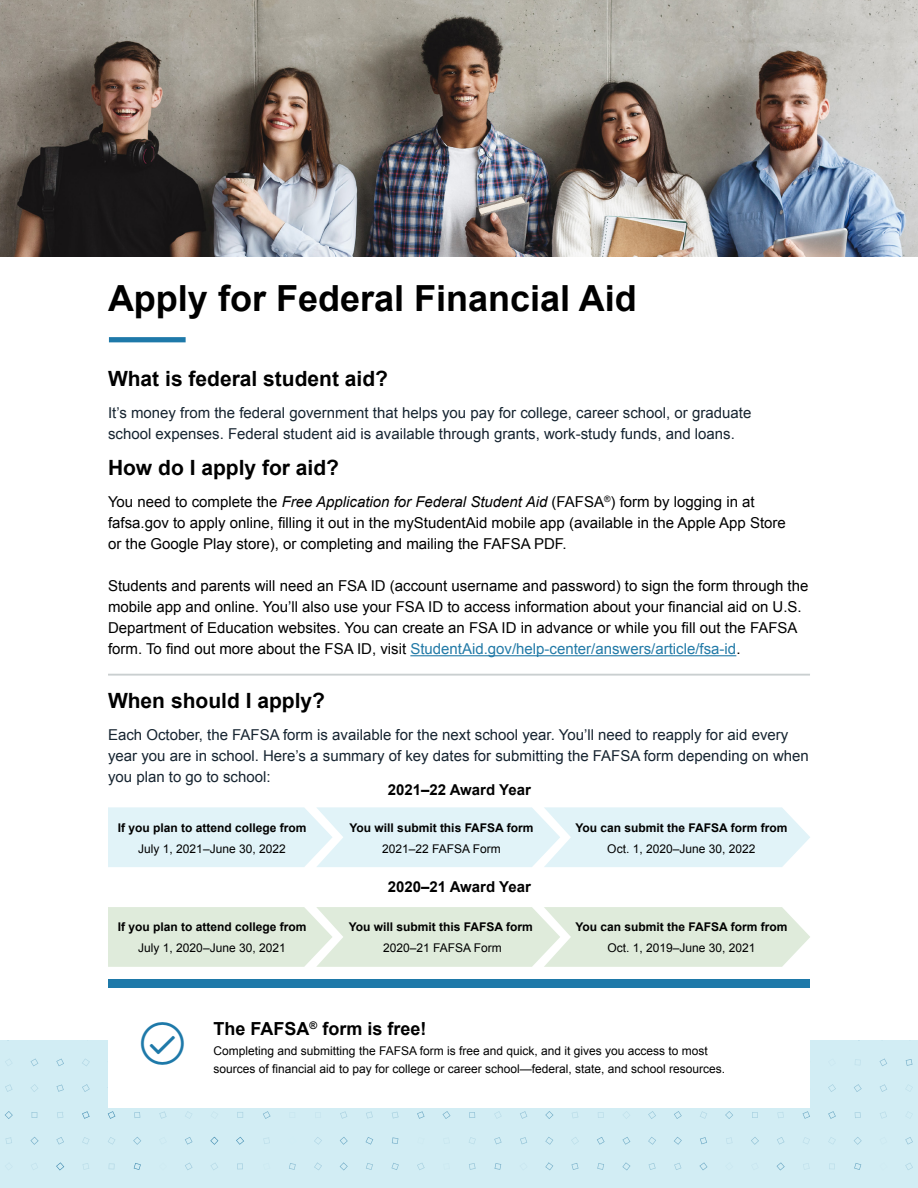
<style>
.page{position:relative;width:918px;height:1188px;background:#fff}
.page>*{position:absolute;margin:0;border:0;box-sizing:border-box;transform-origin:0 0}
.t1{font:300 44.1px "Font Awesome 5 Pro";color:#1e79a9}
.t2{font:700 36px "Arial";color:#000}
.t3{font:700 21px "Arial";color:#000}
.t4{font:700 18px "Arial";color:#000}
.t5{font:15px/21px "Arial";color:#000}
.t6{font:15px/21px "Arial";color:#162430}
.t7{font:700 15px "Arial";color:#000}
.t8{font:700 12px/21px "Arial";color:#000;text-align:center}
.t9{font:12px/18px "Arial";color:#000}
.s1{font-style:italic}
.s2{color:#227aa7}
.s3{font-weight:400}
</style>
<div class="page">
<hr style="left:410px;top:655px;width:326px;height:1px;background:#227aa7">
<div style="left:560px;top:907px;width:250px;height:60px;background:#dfebdb"></div>
<div style="left:108px;top:907px;width:452px;height:60px;background:#dfebdb"></div>
<div style="left:0;top:1041px;width:918px;height:59px;background:#d2edf4"></div>
<svg style="left:828px;top:1084px;width:8px;height:8px"></svg>
<svg style="left:854px;top:1084px;width:8px;height:8px"></svg>
<svg style="left:880px;top:1084px;width:7px;height:8px"></svg>
<svg style="left:880px;top:1059px;width:7px;height:7px"></svg>
<svg style="left:906px;top:1059px;width:7px;height:7px"></svg>
<svg style="left:5px;top:1084px;width:8px;height:8px"></svg>
<svg style="left:31px;top:1084px;width:7px;height:8px"></svg>
<svg style="left:57px;top:1085px;width:7px;height:7px"></svg>
<svg style="left:82px;top:1084px;width:8px;height:8px"></svg>
<svg style="left:31px;top:1058px;width:7px;height:8px"></svg>
<svg style="left:56px;top:1059px;width:8px;height:7px"></svg>
<svg style="left:82px;top:1058px;width:8px;height:8px"></svg>
<div style="left:0;top:1100px;width:918px;height:88px;background:#d2edf4"></div>
<svg style="left:289px;top:1163px;width:7px;height:7px"></svg>
<svg style="left:314px;top:1162px;width:8px;height:8px"></svg>
<svg style="left:340px;top:1162px;width:8px;height:8px"></svg>
<svg style="left:366px;top:1163px;width:7px;height:7px"></svg>
<svg style="left:392px;top:1163px;width:7px;height:7px"></svg>
<svg style="left:417px;top:1163px;width:8px;height:7px"></svg>
<svg style="left:469px;top:1163px;width:7px;height:7px"></svg>
<svg style="left:495px;top:1163px;width:6px;height:7px"></svg>
<svg style="left:545px;top:1162px;width:8px;height:8px"></svg>
<svg style="left:571px;top:1163px;width:8px;height:7px"></svg>
<svg style="left:597px;top:1163px;width:7px;height:7px"></svg>
<svg style="left:622px;top:1162px;width:8px;height:8px"></svg>
<svg style="left:649px;top:1163px;width:7px;height:7px"></svg>
<svg style="left:674px;top:1163px;width:7px;height:7px"></svg>
<svg style="left:699px;top:1162px;width:8px;height:8px"></svg>
<svg style="left:777px;top:1162px;width:8px;height:8px"></svg>
<svg style="left:803px;top:1163px;width:7px;height:7px"></svg>
<svg style="left:829px;top:1163px;width:6px;height:6px"></svg>
<svg style="left:854px;top:1163px;width:7px;height:7px"></svg>
<svg style="left:905px;top:1163px;width:8px;height:7px"></svg>
<svg style="left:263px;top:1137px;width:7px;height:7px"></svg>
<svg style="left:314px;top:1137px;width:8px;height:8px"></svg>
<svg style="left:340px;top:1137px;width:8px;height:8px"></svg>
<svg style="left:366px;top:1137px;width:7px;height:8px"></svg>
<svg style="left:392px;top:1137px;width:6px;height:7px"></svg>
<svg style="left:469px;top:1137px;width:7px;height:7px"></svg>
<svg style="left:494px;top:1137px;width:8px;height:7px"></svg>
<svg style="left:520px;top:1137px;width:7px;height:7px"></svg>
<svg style="left:545px;top:1137px;width:8px;height:8px"></svg>
<svg style="left:571px;top:1137px;width:8px;height:8px"></svg>
<svg style="left:597px;top:1137px;width:8px;height:8px"></svg>
<svg style="left:622px;top:1137px;width:8px;height:8px"></svg>
<svg style="left:648px;top:1137px;width:8px;height:8px"></svg>
<svg style="left:674px;top:1137px;width:8px;height:8px"></svg>
<svg style="left:700px;top:1137px;width:7px;height:7px"></svg>
<svg style="left:726px;top:1137px;width:7px;height:7px"></svg>
<svg style="left:751px;top:1137px;width:8px;height:8px"></svg>
<svg style="left:777px;top:1137px;width:7px;height:8px"></svg>
<svg style="left:803px;top:1137px;width:7px;height:7px"></svg>
<svg style="left:828px;top:1137px;width:8px;height:7px"></svg>
<svg style="left:854px;top:1137px;width:8px;height:8px"></svg>
<svg style="left:905px;top:1137px;width:8px;height:8px"></svg>
<svg style="left:263px;top:1111px;width:8px;height:8px"></svg>
<svg style="left:340px;top:1111px;width:7px;height:8px"></svg>
<svg style="left:366px;top:1112px;width:7px;height:7px"></svg>
<svg style="left:392px;top:1112px;width:7px;height:6px"></svg>
<svg style="left:417px;top:1111px;width:8px;height:8px"></svg>
<svg style="left:443px;top:1111px;width:7px;height:8px"></svg>
<svg style="left:469px;top:1112px;width:6px;height:6px"></svg>
<svg style="left:494px;top:1111px;width:7px;height:8px"></svg>
<svg style="left:520px;top:1111px;width:7px;height:8px"></svg>
<svg style="left:545px;top:1111px;width:8px;height:8px"></svg>
<svg style="left:572px;top:1112px;width:6px;height:6px"></svg>
<svg style="left:598px;top:1112px;width:6px;height:6px"></svg>
<svg style="left:623px;top:1111px;width:7px;height:8px"></svg>
<svg style="left:648px;top:1111px;width:8px;height:8px"></svg>
<svg style="left:674px;top:1111px;width:8px;height:8px"></svg>
<svg style="left:700px;top:1111px;width:7px;height:8px"></svg>
<svg style="left:725px;top:1111px;width:8px;height:8px"></svg>
<svg style="left:752px;top:1112px;width:6px;height:6px"></svg>
<svg style="left:777px;top:1112px;width:7px;height:6px"></svg>
<svg style="left:803px;top:1111px;width:7px;height:8px"></svg>
<svg style="left:828px;top:1111px;width:8px;height:8px"></svg>
<svg style="left:855px;top:1112px;width:6px;height:6px"></svg>
<svg style="left:880px;top:1111px;width:7px;height:8px"></svg>
<svg style="left:56px;top:1162px;width:8px;height:8px"></svg>
<svg style="left:83px;top:1163px;width:6px;height:7px"></svg>
<svg style="left:109px;top:1163px;width:6px;height:6px"></svg>
<svg style="left:134px;top:1163px;width:7px;height:7px"></svg>
<svg style="left:185px;top:1163px;width:8px;height:7px"></svg>
<svg style="left:210px;top:1163px;width:8px;height:7px"></svg>
<svg style="left:237px;top:1163px;width:6px;height:6px"></svg>
<svg style="left:5px;top:1137px;width:7px;height:7px"></svg>
<svg style="left:30px;top:1137px;width:9px;height:8px"></svg>
<svg style="left:56px;top:1137px;width:8px;height:8px"></svg>
<svg style="left:82px;top:1137px;width:8px;height:7px"></svg>
<svg style="left:108px;top:1137px;width:7px;height:8px"></svg>
<svg style="left:133px;top:1137px;width:8px;height:8px"></svg>
<svg style="left:185px;top:1137px;width:7px;height:8px"></svg>
<svg style="left:210px;top:1137px;width:8px;height:8px"></svg>
<svg style="left:236px;top:1137px;width:8px;height:8px"></svg>
<svg style="left:5px;top:1111px;width:8px;height:8px"></svg>
<svg style="left:32px;top:1112px;width:5px;height:6px"></svg>
<svg style="left:57px;top:1112px;width:6px;height:6px"></svg>
<svg style="left:82px;top:1111px;width:8px;height:8px"></svg>
<svg style="left:108px;top:1111px;width:7px;height:8px"></svg>
<svg style="left:134px;top:1112px;width:6px;height:6px"></svg>
<svg style="left:159px;top:1111px;width:8px;height:8px"></svg>
<svg style="left:185px;top:1111px;width:7px;height:8px"></svg>
<svg style="left:237px;top:1112px;width:6px;height:6px"></svg>
<hr style="left:108px;top:674px;width:702px;height:2px;background:#cacfd0">
<div style="left:109px;top:337px;width:77px;height:5px;background:#1e79a9"></div>
<div style="left:108px;top:988px;width:702px;height:119px;background:#fff"></div>
<div style="left:109px;top:980px;width:701px;height:8px;background:#1e79a9"></div>
<img style="left:0;top:0;width:918px;height:256px">
<svg style="left:560px;top:807px;width:250px;height:60px;background:#e3f3f8"></svg>
<div style="left:108px;top:807px;width:452px;height:60px;background:#e1f3f8"></div>
<h1 class="t2" style="left:108px;top:274px;width:530px">Apply for Federal Financial Aid</h1>
<h2 class="t3" style="left:108px;top:365px;width:282px">What is federal student aid?</h2>
<p class="t6" style="left:108px;top:402px;width:645px">It’s money from the federal government that helps you pay for college, career school, or graduate school expenses. Federal student aid is available through grants, work-study funds, and loans.</p>
<h2 class="t3" style="left:108px;top:454px;width:233px">How do I apply for aid?</h2>
<p class="t5" style="left:108px;top:492px;width:679px">You need to complete the <span class="s1">Free Application for Federal Student Aid</span> (FAFSA<sup>®</sup>) form by logging in at fafsa.gov to apply online, filling it out in the myStudentAid mobile app (available in the Apple App Store or the Google Play store), or completing and mailing the FAFSA PDF.</p>
<p class="t5" style="left:108px;top:576px;width:702px">Students and parents will need an FSA ID (account username and password) to sign the form through the mobile app and online. You’ll also use your FSA ID to access information about your financial aid on U.S.</p>
<p class="t5" style="left:108px;top:618px;width:691px">Department of Education websites. You can create an FSA ID in advance or while you fill out the FAFSA form. To find out more about the FSA ID, visit <span class="s2">StudentAid.gov/help-center/answers/article/fsa-id</span>.</p>
<h2 class="t3" style="left:108px;top:687px;width:219px">When should I apply?</h2>
<p class="t6" style="left:108px;top:724px;width:702px">Each October, the FAFSA form is available for the next school year. You’ll need to reapply for aid every year you are in school. Here’s a summary of key dates for submitting the FAFSA form depending on when you plan to go to school:</p>
<h3 class="t7" style="left:388px;top:779px;width:145px">2021–22 Award Year</h3>
<p class="t8" style="left:118px;top:818px;width:190px">If you plan to attend college from<br><span class="s3">July 1, 2021–June 30, 2022</span></p>
<p class="t8" style="left:350px;top:818px;width:186px">You will submit this FAFSA form<br><span class="s3">2021–22 FAFSA Form</span></p>
<p class="t8" style="left:575px;top:818px;width:214px">You can submit the FAFSA form from<br><span class="s3">Oct. 1, 2020–June 30, 2022</span></p>
<h3 class="t7" style="left:388px;top:877px;width:145px">2020–21 Award Year</h3>
<p class="t8" style="left:118px;top:916px;width:190px">If you plan to attend college from<br><span class="s3">July 1, 2020–June 30, 2021</span></p>
<p class="t8" style="left:349px;top:917px;width:186px">You will submit this FAFSA form<br><span class="s3">2020–21 FAFSA Form</span></p>
<p class="t8" style="left:575px;top:917px;width:214px">You can submit the FAFSA form from<br><span class="s3">Oct. 1, 2019–June 30, 2021</span></p>
<p class="t1" style="left:140px;top:1021px;width:46px">●</p>
<h2 class="t4" style="left:214px;top:1016px;width:214px">The FAFSA<sup>®</sup> form is free!</h2>
<p class="t9" style="left:214px;top:1042px;width:513px">Completing and submitting the FAFSA form is free and quick, and it gives you access to most sources of financial aid to pay for college or career school—federal, state, and school resources.</p>
</div>
